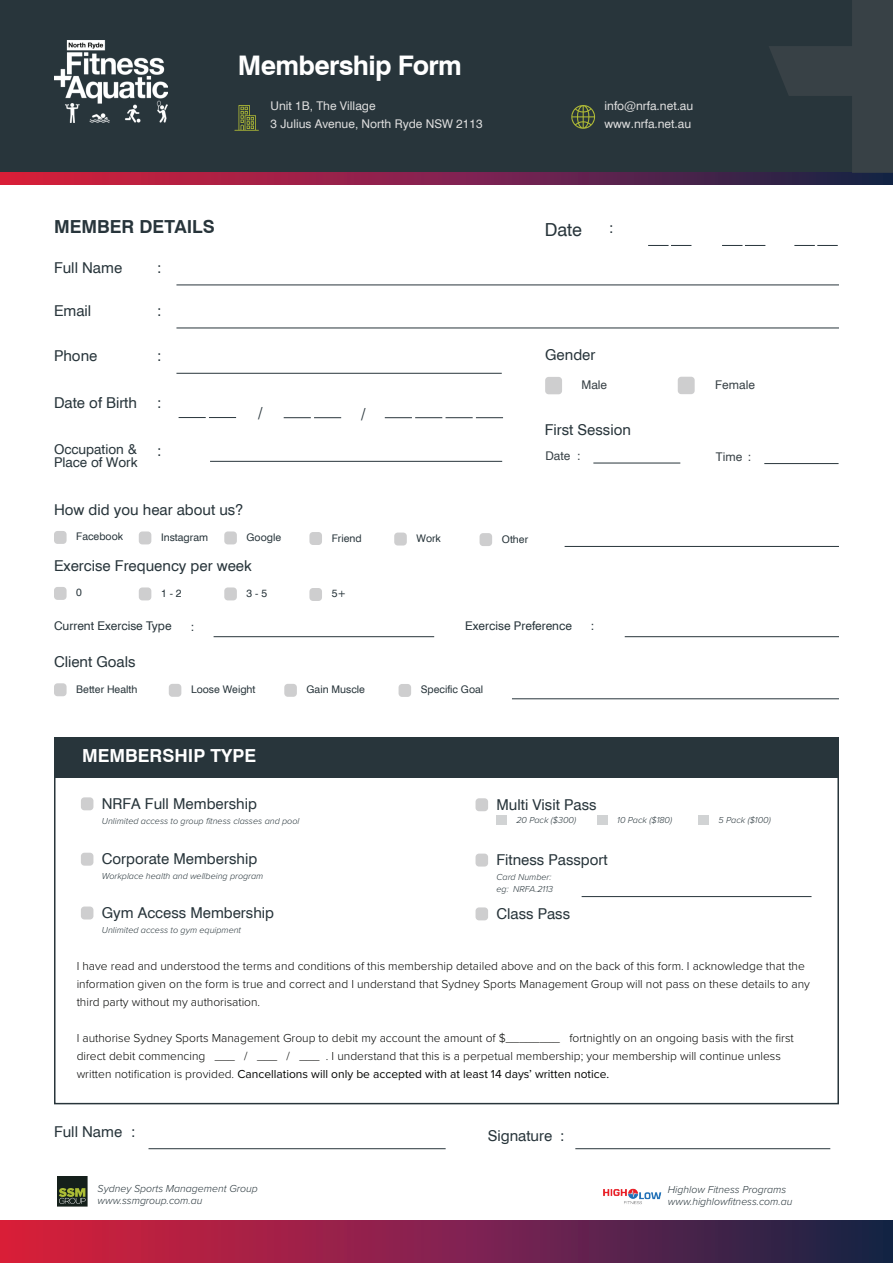
<style>
.page{position:relative;width:893px;height:1263px;background:#fff}
.page>*{position:absolute;margin:0;border:0;box-sizing:border-box;transform-origin:0 0}
.t1{font:700 27px "Swiss 721 BT";letter-spacing:-.025em;color:#fff}
.t2{font:700 18px "Swiss 721 BT";color:#fff}
.t3{font:700 18px "Swiss 721 BT";color:#28353b}
.t4{font:18px "Swiss 721 BT";color:#28353b}
.t5{font:15px "Swiss 721 BT";color:#28353b}
.t6{font:13.5px/13.5px "Swiss 721 BT";color:#28353b}
.t7{font:300 12px/18px "Proxima Nova";color:#040503}
.t8{font:12px/18px "Swiss 721 BT";color:#dedede}
.t9{font:12px "Swiss 721 BT";color:#28353b}
.t10{font:12px "Swiss 721 BT";color:#384146}
.t11{font:italic 300 10.5px/12px "Proxima Nova";color:#28353b}
.t12{font:10.5px "Swiss 721 BT";color:#28353b}
.t13{font:italic 300 9px "Proxima Nova";color:#28353b}
.s1{font-weight:400}
</style>
<div class="page">
<div style="left:0;top:0;width:893px;height:173px;background:#28353b"></div>
<svg style="left:54px;top:778px;width:785px;height:327px"></svg>
<div style="left:54px;top:737px;width:785px;height:41px;background:#28353b"></div>
<div style="left:545px;top:377px;width:17px;height:17px;background:#cececf;border-radius:4px"></div>
<hr style="left:764px;top:463px;width:74px;height:1px;background:#28353b">
<svg style="left:284px;top:417px;width:57px;height:1px"></svg>
<hr style="left:593px;top:463px;width:87px;height:1px;background:#28353b">
<svg style="left:385px;top:417px;width:118px;height:1px"></svg>
<svg style="left:722px;top:245px;width:43px;height:1px"></svg>
<svg style="left:794px;top:245px;width:44px;height:1px"></svg>
<svg style="left:648px;top:245px;width:43px;height:1px"></svg>
<svg style="left:179px;top:417px;width:57px;height:1px"></svg>
<hr style="left:176px;top:285px;width:663px;height:1px;background:#28353b">
<hr style="left:176px;top:373px;width:326px;height:1px;background:#28353b">
<hr style="left:210px;top:461px;width:292px;height:1px;background:#28353b">
<hr style="left:565px;top:546px;width:274px;height:1px;background:#28353b">
<hr style="left:148px;top:1148px;width:298px;height:1px;background:#28353b">
<hr style="left:575px;top:1148px;width:255px;height:1px;background:#28353b">
<hr style="left:176px;top:328px;width:663px;height:1px;background:#28353b">
<svg style="left:0;top:173px;width:893px;height:11px;background:#7d2147"></svg>
<svg style="left:234px;top:105px;width:25px;height:26px"></svg>
<svg style="left:571px;top:105px;width:24px;height:24px"></svg>
<img style="left:54px;top:40px;width:114px;height:82px">
<div style="left:678px;top:377px;width:17px;height:17px;background:#cececf;border-radius:4px"></div>
<div style="left:0;top:1220px;width:893px;height:43px;background:linear-gradient(to right,#df1f41,#1b244e)"></div>
<div style="left:54px;top:531px;width:13px;height:13px;background:#cececf;border-radius:4px"></div>
<div style="left:139px;top:531px;width:12px;height:13px;background:#cececf;border-radius:4px"></div>
<div style="left:224px;top:531px;width:13px;height:13px;background:#cececf;border-radius:4px"></div>
<div style="left:309px;top:532px;width:13px;height:13px;background:#cececf;border-radius:4px"></div>
<div style="left:394px;top:533px;width:13px;height:12px;background:#cececf;border-radius:4px"></div>
<div style="left:480px;top:533px;width:12px;height:13px;background:#cececf;border-radius:4px"></div>
<hr style="left:512px;top:698px;width:327px;height:1px;background:#28353b">
<div style="left:54px;top:683px;width:13px;height:13px;background:#cececf;border-radius:4px"></div>
<div style="left:169px;top:684px;width:12px;height:13px;background:#cececf;border-radius:4px"></div>
<div style="left:284px;top:684px;width:13px;height:13px;background:#cececf;border-radius:4px"></div>
<div style="left:399px;top:684px;width:12px;height:13px;background:#cececf;border-radius:4px"></div>
<div style="left:54px;top:587px;width:13px;height:13px;background:#cececf;border-radius:4px"></div>
<div style="left:139px;top:587px;width:12px;height:13px;background:#cececf;border-radius:4px"></div>
<div style="left:224px;top:587px;width:13px;height:13px;background:#cececf;border-radius:4px"></div>
<div style="left:309px;top:588px;width:13px;height:13px;background:#cececf;border-radius:4px"></div>
<hr style="left:214px;top:636px;width:220px;height:1px;background:#28353b">
<hr style="left:625px;top:636px;width:214px;height:1px;background:#28353b">
<div style="left:81px;top:797px;width:12px;height:13px;background:#cececf;border-radius:4px"></div>
<div style="left:81px;top:853px;width:12px;height:13px;background:#cececf;border-radius:4px"></div>
<div style="left:81px;top:906px;width:12px;height:13px;background:#cececf;border-radius:4px"></div>
<div style="left:475px;top:798px;width:13px;height:13px;background:#cececf;border-radius:4px"></div>
<div style="left:475px;top:854px;width:13px;height:12px;background:#cececf;border-radius:4px"></div>
<div style="left:475px;top:907px;width:13px;height:13px;background:#cececf;border-radius:4px"></div>
<hr style="left:582px;top:896px;width:229px;height:1px;background:#28353b">
<div style="left:497px;top:815px;width:10px;height:10px;background:#d1d3d4"></div>
<div style="left:598px;top:815px;width:10px;height:10px;background:#d1d3d4"></div>
<div style="left:699px;top:815px;width:10px;height:10px;background:#d1d3d4"></div>
<svg style="left:57px;top:1176px;width:31px;height:31px"></svg>
<img style="left:603px;top:1188px;width:59px;height:17px">
<svg style="left:769px;top:0;width:124px;height:173px"></svg>
<h1 class="t1" style="left:238px;top:49px;width:226px">Membership Form</h1>
<p class="t8" style="left:271px;top:96px;width:214px">Unit 1B, The Village<br>3 Julius Avenue, North Ryde NSW 2113</p>
<p class="t8" style="left:604px;top:96px;width:90px">info@nrfa.net.au www.nrfa.net.au</p>
<h2 class="t3" style="left:54px;top:216px;width:162px">MEMBER DETAILS</h2>
<p class="t5" style="left:54px;top:258px;width:70px">Full Name</p>
<p class="t5" style="left:157px;top:258px;width:6px">:</p>
<p class="t5" style="left:54px;top:301px;width:39px">Email</p>
<p class="t5" style="left:157px;top:301px;width:6px">:</p>
<p class="t5" style="left:54px;top:347px;width:45px">Phone</p>
<p class="t5" style="left:157px;top:347px;width:6px">:</p>
<p class="t5" style="left:54px;top:393px;width:85px">Date of Birth</p>
<p class="t5" style="left:157px;top:393px;width:6px">:</p>
<p class="t6" style="left:54px;top:442px;width:85px">Occupation &amp;<br>Place of Work</p>
<p class="t5" style="left:157px;top:442px;width:6px">:</p>
<p class="t5" style="left:54px;top:500px;width:191px">How did you hear about us?</p>
<p class="t5" style="left:258px;top:404px;width:6px">/</p>
<p class="t5" style="left:361px;top:404px;width:6px">/</p>
<h2 class="t4" style="left:545px;top:218px;width:39px">Date</h2>
<p class="t5" style="left:609px;top:219px;width:6px">:</p>
<p class="t5" style="left:545px;top:346px;width:52px">Gender</p>
<p class="t10" style="left:581px;top:377px;width:27px">Male</p>
<p class="t10" style="left:715px;top:377px;width:41px">Female</p>
<p class="t5" style="left:545px;top:420px;width:88px">First Session</p>
<p class="t10" style="left:545px;top:449px;width:26px">Date</p>
<p class="t10" style="left:577px;top:449px;width:5px">:</p>
<p class="t10" style="left:716px;top:449px;width:37px">Time :</p>
<p class="t12" style="left:76px;top:530px;width:48px">Facebook</p>
<p class="t12" style="left:161px;top:531px;width:48px">Instagram</p>
<p class="t12" style="left:247px;top:531px;width:36px">Google</p>
<p class="t12" style="left:332px;top:531px;width:31px">Friend</p>
<p class="t12" style="left:417px;top:532px;width:26px">Work</p>
<p class="t12" style="left:502px;top:532px;width:28px">Other</p>
<p class="t5" style="left:54px;top:556px;width:199px">Exercise Frequency per week</p>
<p class="t12" style="left:76px;top:586px;width:7px">0</p>
<p class="t12" style="left:161px;top:587px;width:22px">1 - 2</p>
<p class="t12" style="left:247px;top:587px;width:22px">3 - 5</p>
<p class="t12" style="left:332px;top:587px;width:16px">5+</p>
<p class="t9" style="left:54px;top:619px;width:119px">Current Exercise Type</p>
<p class="t9" style="left:465px;top:619px;width:108px">Exercise Preference</p>
<p class="t9" style="left:591px;top:619px;width:5px">:</p>
<p class="t9" style="left:191px;top:619px;width:5px">:</p>
<p class="t5" style="left:54px;top:653px;width:83px">Client Goals</p>
<p class="t12" style="left:76px;top:683px;width:63px">Better Health</p>
<p class="t12" style="left:191px;top:683px;width:66px">Loose Weight</p>
<p class="t12" style="left:307px;top:683px;width:60px">Gain Muscle</p>
<p class="t12" style="left:421px;top:683px;width:64px">Specific Goal</p>
<h2 class="t2" style="left:82px;top:744px;width:176px">MEMBERSHIP TYPE</h2>
<p class="t5" style="left:102px;top:795px;width:157px">NRFA Full Membership</p>
<p class="t13" style="left:102px;top:814px;width:199px">Unlimited access to group fitness classes and pool</p>
<p class="t5" style="left:102px;top:850px;width:157px">Corporate Membership</p>
<p class="t13" style="left:102px;top:869px;width:163px">Workplace health and wellbeing program</p>
<p class="t5" style="left:102px;top:904px;width:174px">Gym Access Membership</p>
<p class="t13" style="left:102px;top:923px;width:141px">Unlimited access to gym equipment</p>
<p class="t5" style="left:496px;top:796px;width:102px">Multi Visit Pass</p>
<p class="t13" style="left:516px;top:813px;width:61px">20 Pack ($300)</p>
<p class="t13" style="left:617px;top:813px;width:56px">10 Pack ($180)</p>
<p class="t13" style="left:719px;top:813px;width:54px">5 Pack ($100)</p>
<p class="t5" style="left:496px;top:851px;width:113px">Fitness Passport</p>
<p class="t13" style="left:497px;top:870px;width:56px">Card Number:</p>
<p class="t5" style="left:496px;top:905px;width:75px">Class Pass</p>
<p class="t13" style="left:496px;top:882px;width:58px">eg: NRFA.2113</p>
<p class="t7" style="left:77px;top:956px;width:735px">I have read and understood the terms and conditions of this membership detailed above and on the back of this form. I acknowledge that the information given on the form is true and correct and I understand that Sydney Sports Management Group will not pass on these details to any third party without my authorisation.</p>
<p class="t7" style="left:77px;top:1028px;width:719px">I authorise Sydney Sports Management Group to debit my account the amount of $________ fortnightly on an ongoing basis with the first direct debit commencing ___ / ___ / ___ . I understand that this is a perpetual membership; your membership will continue unless written notification is provided. <span class="s1">Cancellations will only be accepted with at least 14 days’ written notice.</span></p>
<p class="t5" style="left:54px;top:1122px;width:70px">Full Name</p>
<p class="t5" style="left:488px;top:1127px;width:66px">Signature</p>
<p class="t5" style="left:131px;top:1122px;width:6px">:</p>
<p class="t5" style="left:560px;top:1127px;width:6px">:</p>
<p class="t11" style="left:98px;top:1182px;width:162px">Sydney Sports Management Group www.ssmgroup.com.au</p>
<p class="t11" style="left:668px;top:1183px;width:126px">Highlow Fitness Programs www.highlowfitness.com.au</p>
</div>
